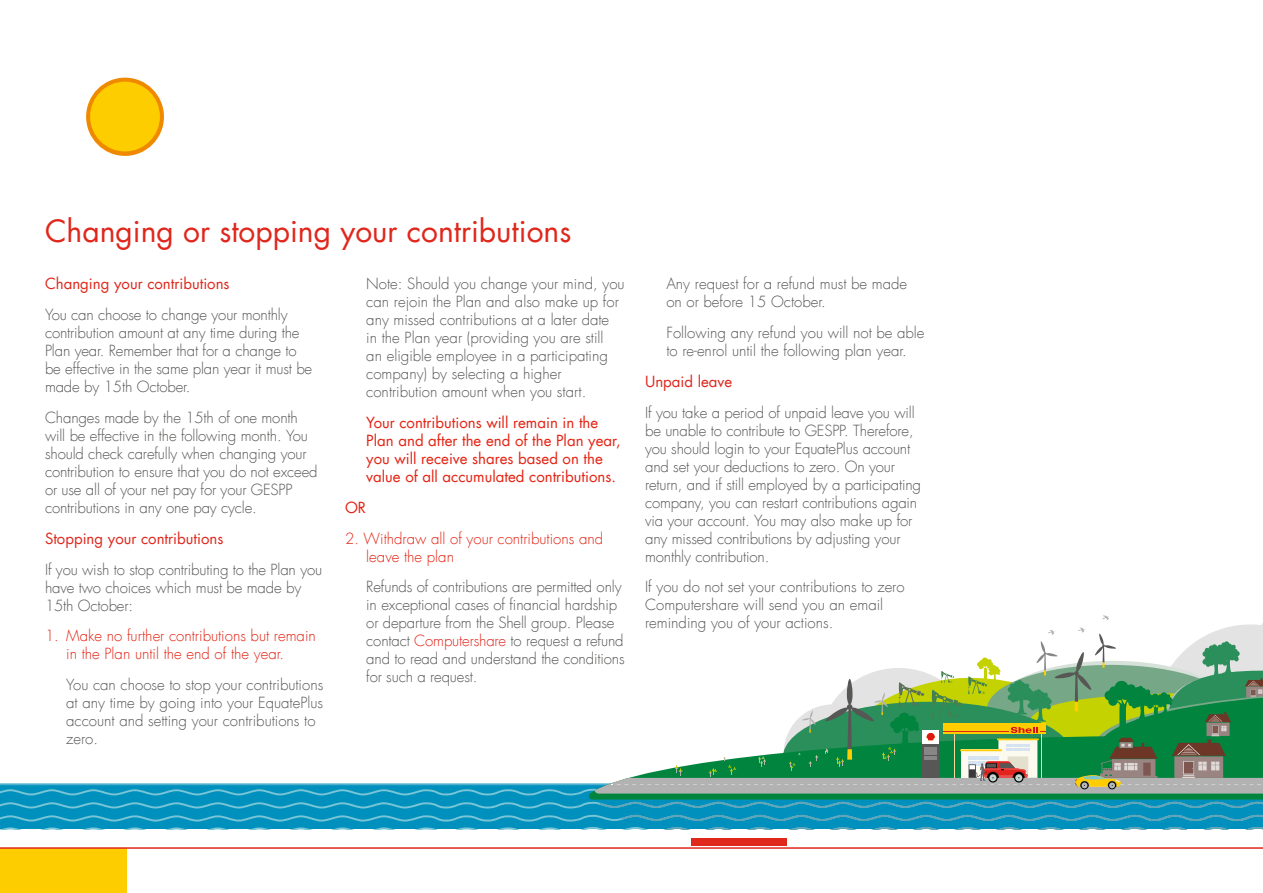
<style>
.page{position:relative;width:1263px;height:893px;background:#fff}
.page>*{position:absolute;margin:0;border:0;box-sizing:border-box;transform-origin:0 0}
.t1{font:30px "Futura LT";color:#df271c}
.t2{font:300 15px/18px "Futura LT";letter-spacing:-.01em;color:#575756}
.t3{font:15px/18px "Futura LT";color:#e42313}
.t4{font:300 15px/18px "Futura LT";color:#e42313}
.t5{font:15px "Futura LT";color:#df271c}
.s1{color:#df271c}
</style>
<div class="page">
<div style="left:0;top:849px;width:126px;height:44px;background:#fecd00"></div>
<hr style="left:0;top:847px;width:1263px;height:2px;background:#df271c">
<svg style="left:86px;top:78px;width:78px;height:78px"></svg>
<div style="left:90px;top:82px;width:70px;height:69px;background:#fecd00;border-radius:50%"></div>
<svg style="left:0;top:615px;width:1263px;height:214px"></svg>
<div style="left:691px;top:838px;width:95px;height:8px;background:#df271c"></div>
<h1 class="t1" style="left:45px;top:212px;width:528px">Changing or stopping your contributions</h1>
<p class="t2" style="left:366px;top:275px;width:260px">Note: Should you change your mind, you can rejoin the Plan and also make up for any missed contributions at a later date<br>in the Plan year (providing you are still<br>an eligible employee in a participating company) by selecting a higher contribution amount when you start.</p>
<p class="t3" style="left:366px;top:414px;width:256px">Your contributions will remain in the Plan and after the end of the Plan year, you will receive shares based on the value of all accumulated contributions.</p>
<p class="t3" style="left:345px;top:498px;width:23px">OR</p>
<p class="t4" style="left:366px;top:530px;width:238px;text-indent:-21px">2. Withdraw all of your contributions and leave the plan</p>
<p class="t2" style="left:366px;top:578px;width:260px">Refunds of contributions are permitted only in exceptional cases of financial hardship or departure from the Shell group. Please contact <span class="s1">Computershare</span> to request a refund and to read and understand the conditions for such a request.</p>
<p class="t5" style="left:45px;top:274px;width:186px">Changing your contributions</p>
<p class="t2" style="left:45px;top:306px;width:269px">You can choose to change your monthly contribution amount at any time during the Plan year. Remember that for a change to be effective in the same plan year it must be made by 15th October.</p>
<p class="t2" style="left:45px;top:409px;width:274px">Changes made by the 15th of one month will be effective in the following month. You should check carefully when changing your contribution to ensure that you do not exceed or use all of your net pay for your GESPP contributions in any one pay cycle.</p>
<p class="t5" style="left:45px;top:529px;width:180px">Stopping your contributions</p>
<p class="t2" style="left:45px;top:560px;width:279px">If you wish to stop contributing to the Plan you have two choices which must be made by<br>15th October:</p>
<p class="t4" style="left:66px;top:627px;width:251px;text-indent:-21px">1. Make no further contributions but remain in the Plan until the end of the year.</p>
<p class="t2" style="left:66px;top:676px;width:259px">You can choose to stop your contributions at any time by going into your EquatePlus account and setting your contributions to zero.</p>
<p class="t2" style="left:666px;top:275px;width:242px">Any request for a refund must be made on or before 15 October.</p>
<p class="t2" style="left:666px;top:324px;width:260px">Following any refund you will not be able to re-enrol until the following plan year.</p>
<p class="t5" style="left:645px;top:372px;width:89px">Unpaid leave</p>
<p class="t2" style="left:645px;top:404px;width:277px">If you take a period of unpaid leave you will be unable to contribute to GESPP. Therefore, you should login to your EquatePlus account and set your deductions to zero. On your return, and if still employed by a participating company, you can restart contributions again via your account. You may also make up for any missed contributions by adjusting your monthly contribution.</p>
<p class="t2" style="left:645px;top:578px;width:261px">If you do not set your contributions to zero<br>Computershare will send you an email reminding you of your actions.</p>
</div>
